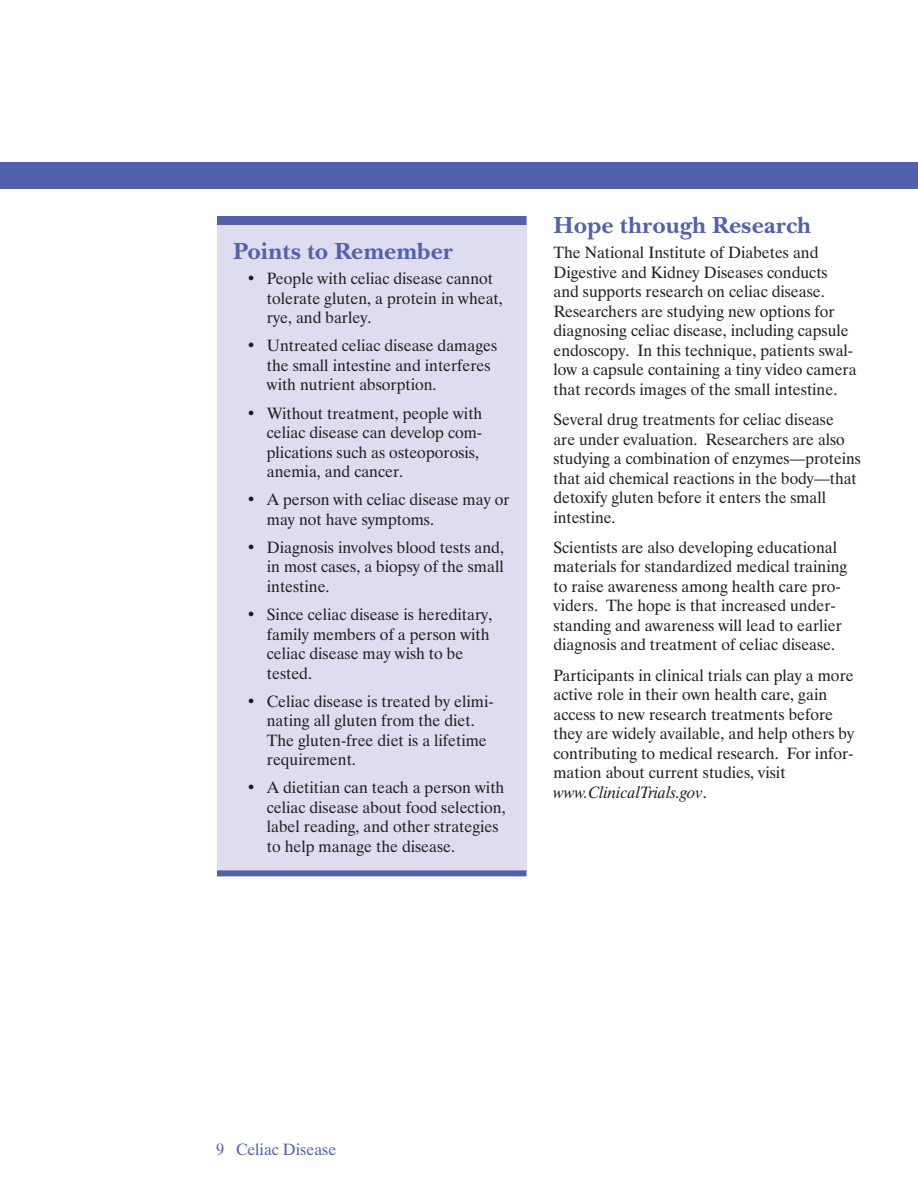
<style>
.page{position:relative;width:918px;height:1188px;background:#fff}
.page>*{position:absolute;margin:0;border:0;box-sizing:border-box;transform-origin:0 0}
.t1{font:700 24px "New Baskerville ITC";color:#5261ac}
.t2{font:16.35px/19.5px "Dutch 801 BT";color:#231f20}
.t3{font:16.35px "Dutch 801 BT";color:#5261ac}
.s1{font-style:italic}
</style>
<div class="page">
<div style="left:217px;top:217px;width:309px;height:654px;background:#ddddef"></div>
<div style="left:217px;top:216px;width:309px;height:9px;background:#5261ac"></div>
<div style="left:217px;top:870px;width:309px;height:6px;background:#5261ac"></div>
<div style="left:0;top:162px;width:918px;height:27px;background:#5261ac"></div>
<h2 class="t1" style="left:233px;top:242px;width:221px">Points to Remember</h2>
<p class="t2" style="left:267px;top:271px;width:238px;text-indent:-20px">• People with celiac disease cannot tolerate gluten, a protein in wheat, rye, and barley.</p>
<p class="t2" style="left:267px;top:338px;width:232px;text-indent:-20px">• Untreated celiac disease damages the small intestine and interferes with nutrient absorption.</p>
<p class="t2" style="left:267px;top:405px;width:217px;text-indent:-20px">• Without treatment, people with celiac disease can develop com&shy;plications such as osteoporosis, anemia, and cancer.</p>
<p class="t2" style="left:267px;top:492px;width:244px;text-indent:-20px">• A person with celiac disease may or may not have symptoms.</p>
<p class="t2" style="left:267px;top:539px;width:239px;text-align:justify;text-indent:-20px">• Diagnosis involves blood tests and, in most cases, a biopsy of the small intestine.</p>
<p class="t2" style="left:267px;top:606px;width:227px;text-indent:-20px">• Since celiac disease is hereditary, family members of a person with celiac disease may wish to be tested.</p>
<p class="t2" style="left:267px;top:693px;width:228px;text-indent:-20px">• Celiac disease is treated by elimi&shy;nating all gluten from the diet.<br>The gluten-free diet is a lifetime requirement.</p>
<p class="t2" style="left:267px;top:780px;width:240px;text-indent:-20px">• A dietitian can teach a person with celiac disease about food selection, label reading, and other strategies to help manage the disease.</p>
<h2 class="t1" style="left:554px;top:216px;width:259px">Hope through Research</h2>
<p class="t2" style="left:554px;top:245px;width:305px">The National Institute of Diabetes and Digestive and Kidney Diseases conducts and supports research on celiac disease.<br>Researchers are studying new options for diagnosing celiac disease, including capsule endoscopy. In this technique, patients swal&shy;low a capsule containing a tiny video camera that records images of the small intestine.</p>
<p class="t2" style="left:554px;top:411px;width:309px">Several drug treatments for celiac disease<br>are under evaluation. Researchers are also studying a combination of enzymes—proteins that aid chemical reactions in the body—that detoxify gluten before it enters the small intestine.</p>
<p class="t2" style="left:553px;top:539px;width:295px">Scientists are also developing educational materials for standardized medical training to raise awareness among health care pro&shy;viders. The hope is that increased under&shy;standing and awareness will lead to earlier diagnosis and treatment of celiac disease.</p>
<p class="t2" style="left:553px;top:667px;width:302px">Participants in clinical trials can play a more active role in their own health care, gain access to new research treatments before they are widely available, and help others by contributing to medical research. For infor&shy;mation about current studies, visit <span class="s1">www.ClinicalTrials.gov</span>.</p>
<p class="t3" style="left:216px;top:1143px;width:122px">9 Celiac Disease</p>
</div>
